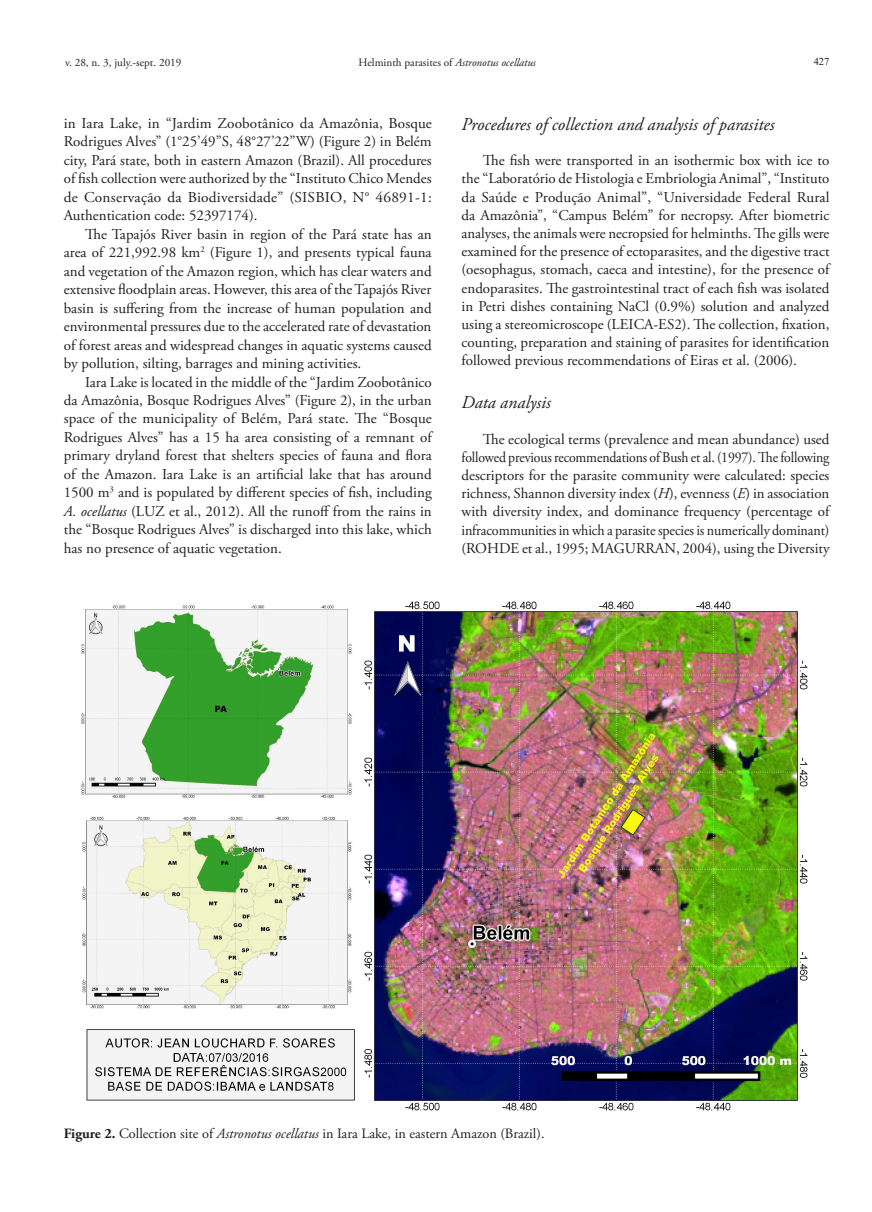
<style>
.page{position:relative;width:872px;height:1212px;background:#fff}
.page>*{position:absolute;margin:0;border:0;box-sizing:border-box;transform-origin:0 0}
.Heading2{font:italic 18px "Adobe Garamond Pro";color:#231f20}
.Paragraph{font:15px/18.5px "Adobe Garamond Pro";color:#231f20;text-align:justify}
.FigureCaption{font:14.25px "Adobe Garamond Pro";color:#231f20}
.t1{font:11.25px "Adobe Garamond Pro";color:#231f20}
.s1{font-style:italic}
.s2{font-weight:700}
</style>
<div class="page">
<img style="left:81px;top:601px;width:727px;height:510px">
<p class="t1" style="left:65px;top:56px;width:118px">v. 28, n. 3, july.-sept. 2019</p>
<p class="t1" style="left:358px;top:55px;width:179px">Helminth parasites of <span class="s1">Astronotus ocellatus</span></p>
<p class="Paragraph" style="left:64px;top:114px;width:369px">in Iara Lake, in “Jardim Zoobotânico da Amazônia, Bosque Rodrigues Alves” (1°25’49”S, 48°27’22”W) (Figure 2) in Belém city, Pará state, both in eastern Amazon (Brazil). All procedures of fish collection were authorized by the “Instituto Chico Mendes de Conservação da Biodiversidade” (SISBIO, N° 46891-1:<br>Authentication code: 52397174).</p>
<p class="Paragraph" style="left:64px;top:225px;width:369px;text-indent:21px">The Tapajós River basin in region of the Pará state has an area of 221,992.98 km<sup>2</sup> (Figure 1), and presents typical fauna and vegetation of the Amazon region, which has clear waters and extensive floodplain areas. However, this area of the Tapajós River basin is suffering from the increase of human population and environmental pressures due to the accelerated rate of devastation of forest areas and widespread changes in aquatic systems caused by pollution, silting, barrages and mining activities.</p>
<p class="Paragraph" style="left:64px;top:373px;width:369px;text-indent:21px">Iara Lake is located in the middle of the “Jardim Zoobotânico da Amazônia, Bosque Rodrigues Alves” (Figure 2), in the urban space of the municipality of Belém, Pará state. The “Bosque Rodrigues Alves” has a 15 ha area consisting of a remnant of primary dryland forest that shelters species of fauna and flora of the Amazon. Iara Lake is an artificial lake that has around 1500 m<sup>3</sup> and is populated by different species of fish, including <span class="s1">A. ocellatus</span> (LUZ et al., 2012). All the runoff from the rains in the “Bosque Rodrigues Alves” is discharged into this lake, which has no presence of aquatic vegetation.</p>
<p class="Heading2" style="left:461px;top:113px;width:314px">Procedures of collection and analysis of parasites</p>
<p class="Paragraph" style="left:461px;top:152px;width:370px;text-indent:21px">The fish were transported in an isothermic box with ice to the “Laboratório de Histologia e Embriologia Animal”, “Instituto da Saúde e Produção Animal”, “Universidade Federal Rural da Amazônia”, “Campus Belém” for necropsy. After biometric analyses, the animals were necropsied for helminths. The gills were examined for the presence of ectoparasites, and the digestive tract (oesophagus, stomach, caeca and intestine), for the presence of endoparasites. The gastrointestinal tract of each fish was isolated in Petri dishes containing NaCl (0.9%) solution and analyzed using a stereomicroscope (LEICA-ES2). The collection, fixation, counting, preparation and staining of parasites for identification followed previous recommendations of Eiras et al. (2006).</p>
<p class="Heading2" style="left:461px;top:392px;width:91px">Data analysis</p>
<p class="Paragraph" style="left:461px;top:430px;width:369px;text-indent:21px">The ecological terms (prevalence and mean abundance) used followed previous recommendations of Bush et al. (1997). The following descriptors for the parasite community were calculated: species richness, Shannon diversity index (<span class="s1">H</span>), evenness (<span class="s1">E</span>) in association with diversity index, and dominance frequency (percentage of infracommunities in which a parasite species is numerically dominant) (ROHDE et al., 1995; MAGURRAN, 2004), using the Diversity</p>
<p class="FigureCaption" style="left:64px;top:1124px;width:482px"><span class="s2">Figure 2.</span> Collection site of <span class="s1">Astronotus ocellatus</span> in Iara Lake, in eastern Amazon (Brazil).</p>
</div>
